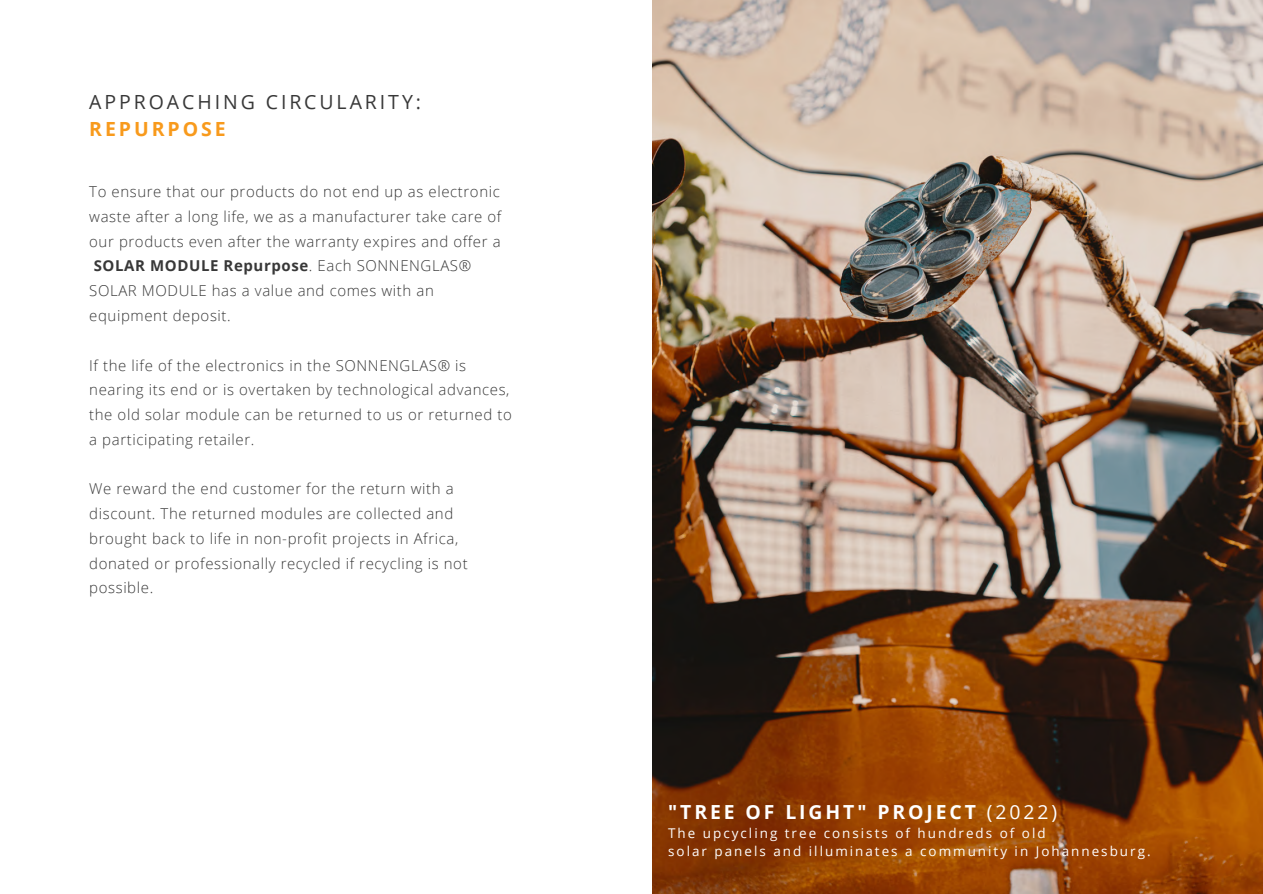
<style>
.page{position:relative;width:1263px;height:894px;background:#fff}
.page>*{position:absolute;margin:0;border:0;box-sizing:border-box;transform-origin:0 0}
.t1{font:19.5px "Open Sans";letter-spacing:.15em;color:#383838}
.t2{font:700 19.5px "Open Sans";letter-spacing:.15em;color:#f89a1c}
.t3{font:700 19.35px "Open Sans";letter-spacing:.15em;color:#fff}
.t4{font:300 15px/24.8px "Open Sans";letter-spacing:.04em;color:#383838}
.t5{font:13.35px/17.9px "Open Sans";letter-spacing:.15em;color:#fff}
.s1{font-weight:700}
.s2{font-weight:400}
</style>
<div class="page">
<img style="left:653px;top:0;width:609px;height:893px">
<h1 class="t1" style="left:89px;top:88px;width:333px">APPROACHING CIRCULARITY:</h1>
<h1 class="t2" style="left:89px;top:115px;width:138px">REPURPOSE</h1>
<p class="t4" style="left:89px;top:179px;width:413px">To ensure that our products do not end up as electronic waste after a long life, we as a manufacturer take care of our products even after the warranty expires and offer a <span class="s1">SOLAR MODULE Repurpose</span>. Each SONNENGLAS® SOLAR MODULE has a value and comes with an equipment deposit.</p>
<p class="t4" style="left:89px;top:352px;width:424px">If the life of the electronics in the SONNENGLAS® is nearing its end or is overtaken by technological advances, the old solar module can be returned to us or returned to a participating retailer.</p>
<p class="t4" style="left:89px;top:476px;width:380px">We reward the end customer for the return with a discount. The returned modules are collected and brought back to life in non-profit projects in Africa, donated or professionally recycled if recycling is not possible.</p>
<p class="t3" style="left:668px;top:798px;width:391px">"TREE OF LIGHT" PROJECT <span class="s2">(2022)</span></p>
<p class="t5" style="left:668px;top:823px;width:484px">The upcycling tree consists of hundreds of old<br>solar panels and illuminates a community in Johannesburg.</p>
</div>
